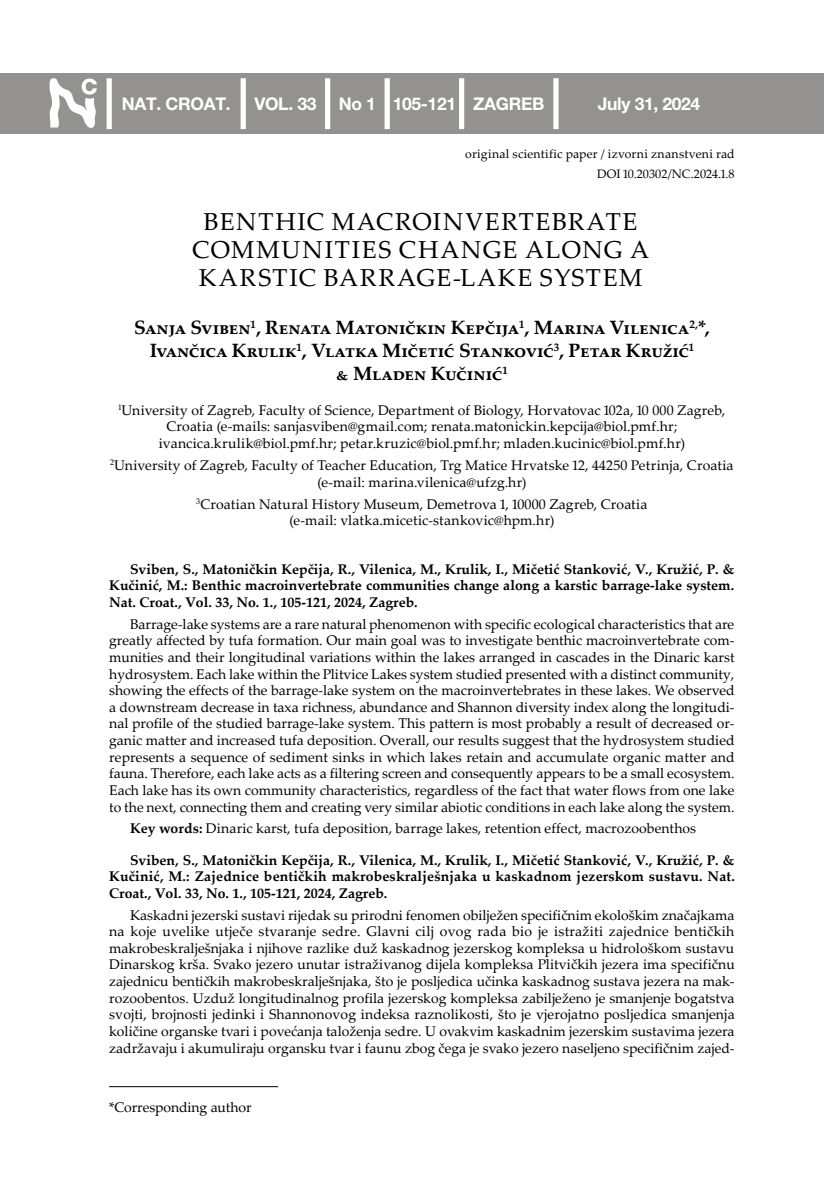
<style>
.page{position:relative;width:824px;height:1191px;background:#fff}
.page>*{position:absolute;margin:0;border:0;box-sizing:border-box;transform-origin:0 0}
.naslov_glavni{font:24.5px/28px "Palatino Linotype";letter-spacing:.07em;color:#000;text-align:center}
.autor{font:700 19.25px/23.1px "Palatino Linotype";color:#000;text-align:center}
.t1{font:700 17.5px "Helvetica Neue LT Pro";letter-spacing:-.02em;color:#fff}
.Body_uvodni_text{font:14px/16.6px "Palatino Linotype";color:#000;text-align:justify}
.adresa{font:14px/16.8px "Palatino Linotype";letter-spacing:.01em;color:#000;text-align:center}
.Body_uvodni_text-2{font:700 14px/16.6px "Palatino Linotype";color:#000;text-align:justify}
.keywords{font:14px "Palatino Linotype";letter-spacing:.005em;color:#000}
.fusnota{font:14px "Palatino Linotype";letter-spacing:-.005em;color:#000}
.DOI_glava{font:12.25px "Palatino Linotype";letter-spacing:.01em;color:#000}
.s1{font-weight:700}
</style>
<div class="page">
<div style="left:0;top:73px;width:823px;height:61px;background:#949290"></div>
<div style="left:107px;top:78px;width:5px;height:51px;background:#fff"></div>
<div style="left:240px;top:78px;width:6px;height:51px;background:#fff"></div>
<div style="left:325px;top:78px;width:5px;height:51px;background:#fff"></div>
<div style="left:384px;top:78px;width:6px;height:51px;background:#fff"></div>
<div style="left:459px;top:78px;width:5px;height:51px;background:#fff"></div>
<div style="left:553px;top:78px;width:5px;height:51px;background:#fff"></div>
<svg style="left:50px;top:78px;width:47px;height:50px"></svg>
<hr style="left:109px;top:1086px;width:169px;height:1px;background:#000">
<p class="t1" style="left:122px;top:93px;width:110px">NAT. CROAT.</p>
<p class="t1" style="left:254px;top:93px;width:64px">VOL. 33</p>
<p class="t1" style="left:339px;top:93px;width:39px">No 1</p>
<p class="t1" style="left:392px;top:93px;width:65px">105-121</p>
<p class="t1" style="left:473px;top:93px;width:73px">ZAGREB</p>
<p class="t1" style="left:597px;top:93px;width:104px">July 31, 2024</p>
<p class="DOI_glava" style="left:465px;top:145px;width:271px">original scientific paper / izvorni znanstveni rad</p>
<p class="DOI_glava" style="left:597px;top:165px;width:139px">DOI 10.20302/NC.2024.1.8</p>
<p class="naslov_glavni" style="left:192px;top:207px;width:458px">BENTHIC MACROINVERTEBRATE<br>COMMUNITIES CHANGE ALONG A<br>KARSTIC BARRAGE-LAKE SYSTEM</p>
<p class="autor" style="left:134px;top:315px;width:576px">Sanja Sviben<sup>1</sup>, Renata Matoničkin Kepčija<sup>1</sup>, Marina Vilenica<sup>2,</sup>*,<br>Ivančica Krulik<sup>1</sup>, Vlatka Mičetić Stanković<sup>3</sup>, Petar Kružić<sup>1<br></sup>&amp; Mladen Kučinić<sup>1</sup></p>
<p class="adresa" style="left:119px;top:401px;width:608px"><sup>1</sup>University of Zagreb, Faculty of Science, Department of Biology, Horvatovac 102a, 10 000 Zagreb,<br>Croatia (e-mails: sanjasviben@gmail.com; renata.matonickin.kepcija@biol.pmf.hr; ivancica.krulik@biol.pmf.hr; petar.kruzic@biol.pmf.hr; mladen.kucinic@biol.pmf.hr)</p>
<p class="adresa" style="left:110px;top:456px;width:624px"><sup>2</sup>University of Zagreb, Faculty of Teacher Education, Trg Matice Hrvatske 12, 44250 Petrinja, Croatia (e-mail: marina.vilenica@ufzg.hr)</p>
<p class="adresa" style="left:196px;top:495px;width:452px"><sup>3</sup>Croatian Natural History Museum, Demetrova 1, 10000 Zagreb, Croatia (e-mail: vlatka.micetic-stankovic@hpm.hr)</p>
<p class="Body_uvodni_text-2" style="left:109px;top:560px;width:627px;text-indent:21px">Sviben, S., Matoničkin Kepčija, R., Vilenica, M., Krulik, I., Mičetić Stanković, V., Kružić, P. &amp; Kučinić, M.: Benthic macroinvertebrate communities change along a karstic barrage-lake system.<br>Nat. Croat., Vol. 33, No. 1., 105-121, 2024, Zagreb.</p>
<p class="Body_uvodni_text" style="left:109px;top:615px;width:627px;text-indent:21px">Barrage-lake systems are a rare natural phenomenon with specific ecological characteristics that are greatly affected by tufa formation. Our main goal was to investigate benthic macroinvertebrate com&shy;munities and their longitudinal variations within the lakes arranged in cascades in the Dinaric karst hydrosystem. Each lake within the Plitvice Lakes system studied presented with a distinct community, showing the effects of the barrage-lake system on the macroinvertebrates in these lakes. We observed a downstream decrease in taxa richness, abundance and Shannon diversity index along the longitudi&shy;nal profile of the studied barrage-lake system. This pattern is most probably a result of decreased or&shy;ganic matter and increased tufa deposition. Overall, our results suggest that the hydrosystem studied represents a sequence of sediment sinks in which lakes retain and accumulate organic matter and fauna. Therefore, each lake acts as a filtering screen and consequently appears to be a small ecosystem.<br>Each lake has its own community characteristics, regardless of the fact that water flows from one lake to the next, connecting them and creating very similar abiotic conditions in each lake along the system.</p>
<p class="keywords" style="left:130px;top:818px;width:567px"><span class="s1">Key words:</span> Dinaric karst, tufa deposition, barrage lakes, retention effect, macrozoobenthos</p>
<p class="Body_uvodni_text-2" style="left:109px;top:851px;width:627px;text-indent:21px">Sviben, S., Matoničkin Kepčija, R., Vilenica, M., Krulik, I., Mičetić Stanković, V., Kružić, P. &amp; Kučinić, M.: Zajednice bentičkih makrobeskralješnjaka u kaskadnom jezerskom sustavu. Nat.<br>Croat., Vol. 33, No. 1., 105-121, 2024, Zagreb.</p>
<p class="Body_uvodni_text" style="left:109px;top:906px;width:627px;text-indent:21px">Kaskadni jezerski sustavi rijedak su prirodni fenomen obilježen specifičnim ekološkim značajkama na koje uvelike utječe stvaranje sedre. Glavni cilj ovog rada bio je istražiti zajednice bentičkih makrobeskralješnjaka i njihove razlike duž kaskadnog jezerskog kompleksa u hidrološkom sustavu Dinarskog krša. Svako jezero unutar istraživanog dijela kompleksa Plitvičkih jezera ima specifičnu zajednicu bentičkih makrobeskralješnjaka, što je posljedica učinka kaskadnog sustava jezera na mak&shy;rozoobentos. Uzduž longitudinalnog profila jezerskog kompleksa zabilježeno je smanjenje bogatstva svojti, brojnosti jedinki i Shannonovog indeksa raznolikosti, što je vjerojatno posljedica smanjenja količine organske tvari i povećanja taloženja sedre. U ovakvim kaskadnim jezerskim sustavima jezera zadržavaju i akumuliraju organsku tvar i faunu zbog čega je svako jezero naseljeno specifičnim zajed-</p>
<p class="fusnota" style="left:109px;top:1097px;width:144px">*Corresponding author</p>
</div>
